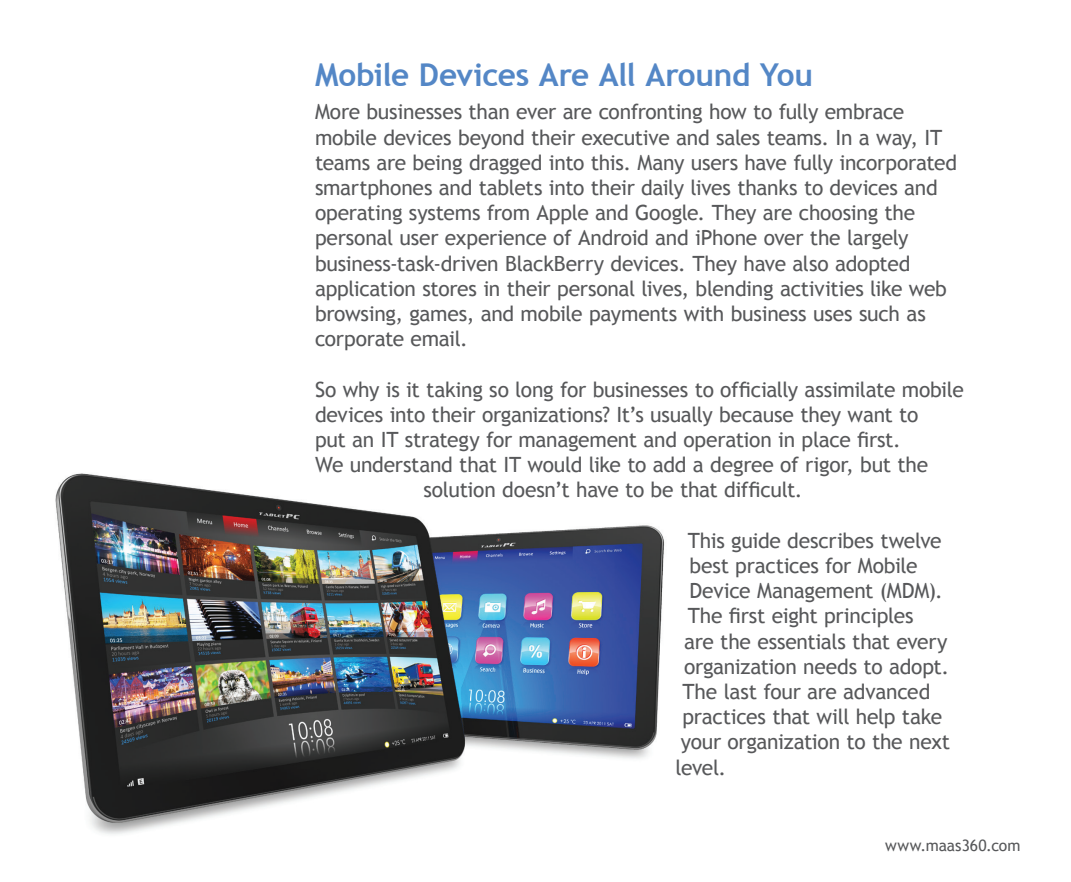
<style>
.page{position:relative;width:1071px;height:882px;background:#fff}
.page>*{position:absolute;margin:0;border:0;box-sizing:border-box;transform-origin:0 0}
.t1{font:700 31.5px "Trebuchet MS";letter-spacing:-.01em;color:#5487c6}
.t2{font:21px/25.2px "Trebuchet MS";letter-spacing:-.015em;color:#57585a}
.t3{font:15.75px "Trebuchet MS";color:#57585a}
</style>
<div class="page">
<img style="left:55px;top:473px;width:610px;height:361px">
<h1 class="t1" style="left:315px;top:55px;width:499px">Mobile Devices Are All Around You</h1>
<p class="t2" style="left:315px;top:100px;width:644px">More businesses than ever are confronting how to fully embrace mobile devices beyond their executive and sales teams. In a way, IT teams are being dragged into this. Many users have fully incorporated smartphones and tablets into their daily lives thanks to devices and operating systems from Apple and Google. They are choosing the personal user experience of Android and iPhone over the largely business-task-driven BlackBerry devices. They have also adopted application stores in their personal lives, blending activities like web browsing, games, and mobile payments with business uses such as corporate email.</p>
<p class="t2" style="left:315px;top:377px;width:650px">So why is it taking so long for businesses to officially assimilate mobile</p>
<p class="t2" style="left:315px;top:402px;width:605px">devices into their organizations? It’s usually because they want to</p>
<p class="t2" style="left:315px;top:427px;width:587px">put an IT strategy for management and operation in place first.</p>
<p class="t2" style="left:315px;top:452px;width:615px">We understand that IT would like to add a degree of rigor, but the</p>
<p class="t2" style="left:424px;top:478px;width:380px">solution doesn’t have to be that difficult.</p>
<p class="t2" style="left:688px;top:528px;width:255px">This guide describes twelve</p>
<p class="t2" style="left:689px;top:553px;width:230px">best practices for Mobile</p>
<p class="t2" style="left:689px;top:578px;width:255px">Device Management (MDM).</p>
<p class="t2" style="left:688px;top:604px;width:227px">The first eight principles</p>
<p class="t2" style="left:684px;top:629px;width:265px">are the essentials that every</p>
<p class="t2" style="left:684px;top:654px;width:266px">organization needs to adopt.</p>
<p class="t2" style="left:682px;top:679px;width:249px">The last four are advanced</p>
<p class="t2" style="left:682px;top:704px;width:261px">practices that will help take</p>
<p class="t2" style="left:681px;top:730px;width:271px">your organization to the next</p>
<p class="t2" style="left:676px;top:755px;width:52px">level.</p>
<p class="t3" style="left:885px;top:836px;width:137px">www.maas360.com</p>
</div>
